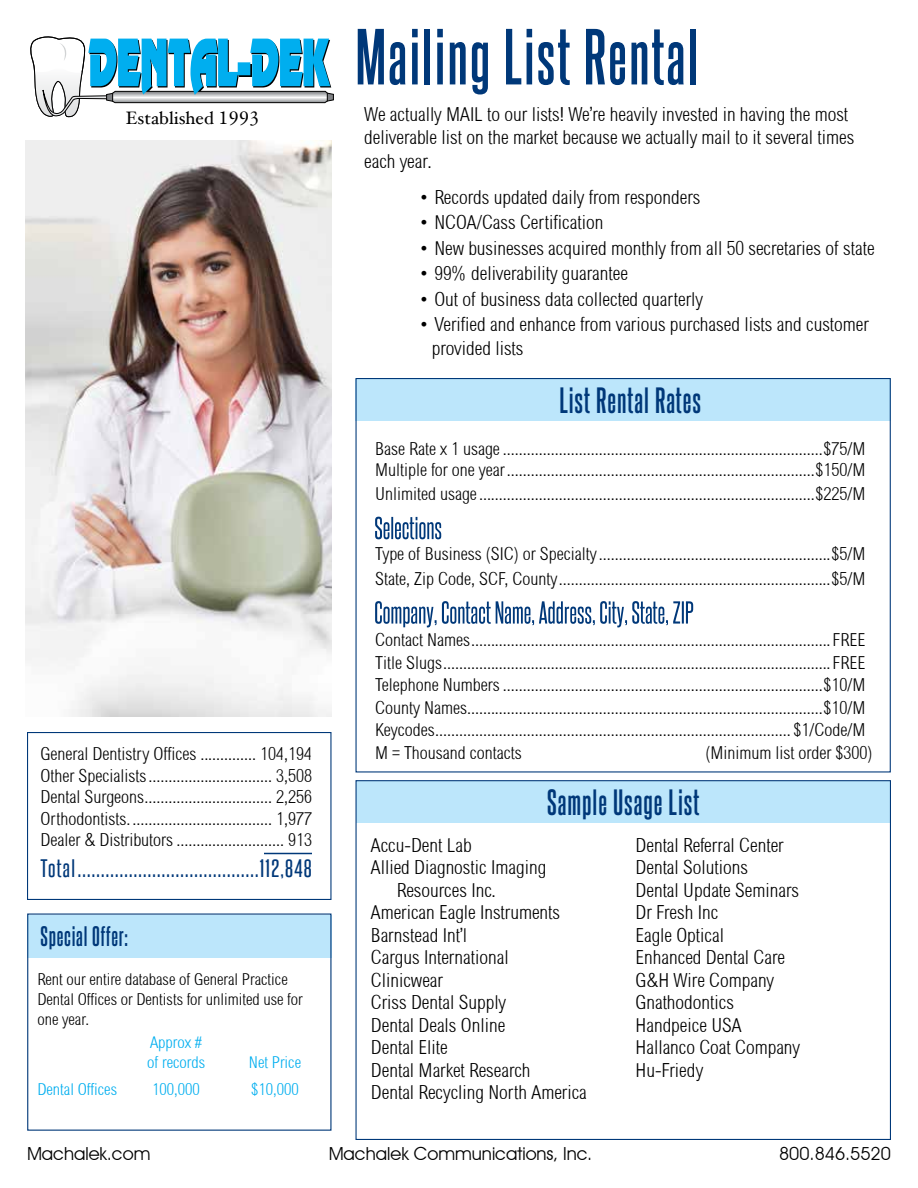
<style>
.page{position:relative;width:918px;height:1188px;background:#fff}
.page>*{position:absolute;margin:0;border:0;box-sizing:border-box;transform-origin:0 0}
.t1{font:700 67.5px "Steelfish Rg";letter-spacing:.03em;color:#003879}
.t2{font:700 31.05px "Steelfish Rg";letter-spacing:.03em;color:#003879}
.t3{font:700 24px "Steelfish Rg";letter-spacing:.03em;color:#003879}
.t4{font:21.45px "Steelfish Rg";letter-spacing:.05em;color:#003879;scale:1.19 1}
.t5{font:19.5px/22.5px "Sertig";color:#000}
.t6{font:18px/22.5px "Sertig";color:#000}
.t7{font:18px "Avant Garde IT Cby BT";color:#000}
.t8{font:18px "Hoefler Text";color:#000}
.t9{font:16.5px/19.8px "Sertig";color:#000}
.t10{font:16.5px/19.8px "Sertig";color:#00aeef}
</style>
<div class="page">
<img style="left:25px;top:140px;width:307px;height:577px">
<div style="left:27px;top:915px;width:305px;height:42px;background:#bce6fb"></div>
<div style="left:356px;top:379px;width:535px;height:42px;background:#bce6fb"></div>
<svg style="left:375px;top:517px;width:66px;height:22px"></svg>
<svg style="left:375px;top:601px;width:318px;height:26px"></svg>
<div style="left:356px;top:781px;width:535px;height:42px;background:#bce6fb"></div>
<div style="left:27px;top:732px;width:305px;height:168px;border:1px solid #003879"></div>
<hr style="left:264px;top:853px;width:48px;height:1px;background:#003879">
<svg style="left:30px;top:36px;width:304px;height:82px"></svg>
<p class="t8" style="left:126px;top:107px;width:135px">Established 1993</p>
<p class="t6" style="left:40px;top:743px;width:273px;line-height:21.6px;text-align:justify">General Dentistry Offices .............. 104,194<br>Other Specialists............................... 3,508<br>Dental Surgeons................................ 2,256<br>Orthodontists. ................................... 1,977<br>Dealer &amp; Distributors ........................... 913</p>
<p class="t4" style="left:40px;top:855px;width:230px">Total.......................................112,848</p>
<h3 class="t3" style="left:40px;top:922px;width:89px">Special Offer:</h3>
<p class="t9" style="left:37px;top:970px;width:267px">Rent our entire database of General Practice<br>Dental Offices or Dentists for unlimited use for one year.</p>
<p class="t10" style="left:37px;top:1080px;width:81px">Dental Offices</p>
<p class="t10" style="left:147px;top:1033px;width:60px">Approx # of records</p>
<p class="t10" style="left:152px;top:1080px;width:49px">100,000</p>
<p class="t10" style="left:249px;top:1049px;width:54px;line-height:27px">Net Price $10,000</p>
<h1 class="t1" style="left:356px;top:16px;width:344px">Mailing List Rental</h1>
<p class="t5" style="left:364px;top:103px;width:492px;line-height:23.4px">We actually MAIL to our lists! We’re heavily invested in having the most deliverable list on the market because we actually mail to it several times each year.</p>
<p class="t5" style="left:418px;top:186px;width:284px">• Records updated daily from responders</p>
<p class="t5" style="left:418px;top:211px;width:187px">• NCOA/Cass Certification</p>
<p class="t5" style="left:418px;top:237px;width:458px">• New businesses acquired monthly from all 50 secretaries of state</p>
<p class="t5" style="left:418px;top:262px;width:211px">• 99% deliverability guarantee</p>
<p class="t5" style="left:418px;top:288px;width:286px">• Out of business data collected quarterly</p>
<p class="t5" style="left:432px;top:313px;width:439px;line-height:23.4px;text-indent:-14px">• Verified and enhance from various purchased lists and customer provided lists</p>
<h2 class="t2" style="left:559px;top:382px;width:143px">List Rental Rates</h2>
<p class="t6" style="left:375px;top:438px;width:492px;line-height:21px">Base Rate x 1 usage ................................................................................$75/M<br>Multiple for one year.............................................................................$150/M</p>
<p class="t6" style="left:375px;top:483px;width:492px">Unlimited usage....................................................................................$225/M</p>
<p class="t6" style="left:375px;top:542px;width:492px;line-height:24.5px">Type of Business (SIC) or Specialty..........................................................$5/M<br>State, Zip Code, SCF, County....................................................................$5/M</p>
<p class="t6" style="left:375px;top:629px;width:492px;text-align:justify">Contact Names..........................................................................................FREE Title Slugs.................................................................................................FREE Telephone Numbers ................................................................................$10/M County Names.........................................................................................$10/M Keycodes......................................................................................... $1/Code/M M = Thousand contacts</p>
<p class="t6" style="left:706px;top:742px;width:168px">(Minimum list order $300)</p>
<h2 class="t2" style="left:547px;top:784px;width:154px">Sample Usage List</h2>
<p class="t5" style="left:371px;top:834px;width:102px">Accu-Dent Lab</p>
<p class="t5" style="left:371px;top:857px;width:177px">Allied Diagnostic Imaging</p>
<p class="t5" style="left:397px;top:879px;width:100px">Resources Inc.</p>
<p class="t5" style="left:371px;top:902px;width:191px">American Eagle Instruments</p>
<p class="t5" style="left:371px;top:924px;width:98px">Barnstead Int’l</p>
<p class="t5" style="left:371px;top:947px;width:139px">Cargus International</p>
<p class="t5" style="left:371px;top:969px;width:74px">Clinicwear</p>
<p class="t5" style="left:371px;top:992px;width:137px">Criss Dental Supply</p>
<p class="t5" style="left:371px;top:1014px;width:136px">Dental Deals Online</p>
<p class="t5" style="left:371px;top:1037px;width:78px">Dental Elite</p>
<p class="t5" style="left:371px;top:1059px;width:161px">Dental Market Research</p>
<p class="t5" style="left:371px;top:1082px;width:217px">Dental Recycling North America</p>
<p class="t5" style="left:636px;top:834px;width:166px">Dental Referral Center<br>Dental Solutions<br>Dental Update Seminars<br>Dr Fresh Inc<br>Eagle Optical<br>Enhanced Dental Care<br>G&amp;H Wire Company<br>Gnathodontics<br>Handpeice USA<br>Hallanco Coat Company<br>Hu-Friedy</p>
<p class="t7" style="left:27px;top:1143px;width:125px">Machalek.com</p>
<p class="t7" style="left:329px;top:1143px;width:265px">Machalek Communications, Inc.</p>
<p class="t7" style="left:779px;top:1143px;width:113px">800.846.5520</p>
</div>
